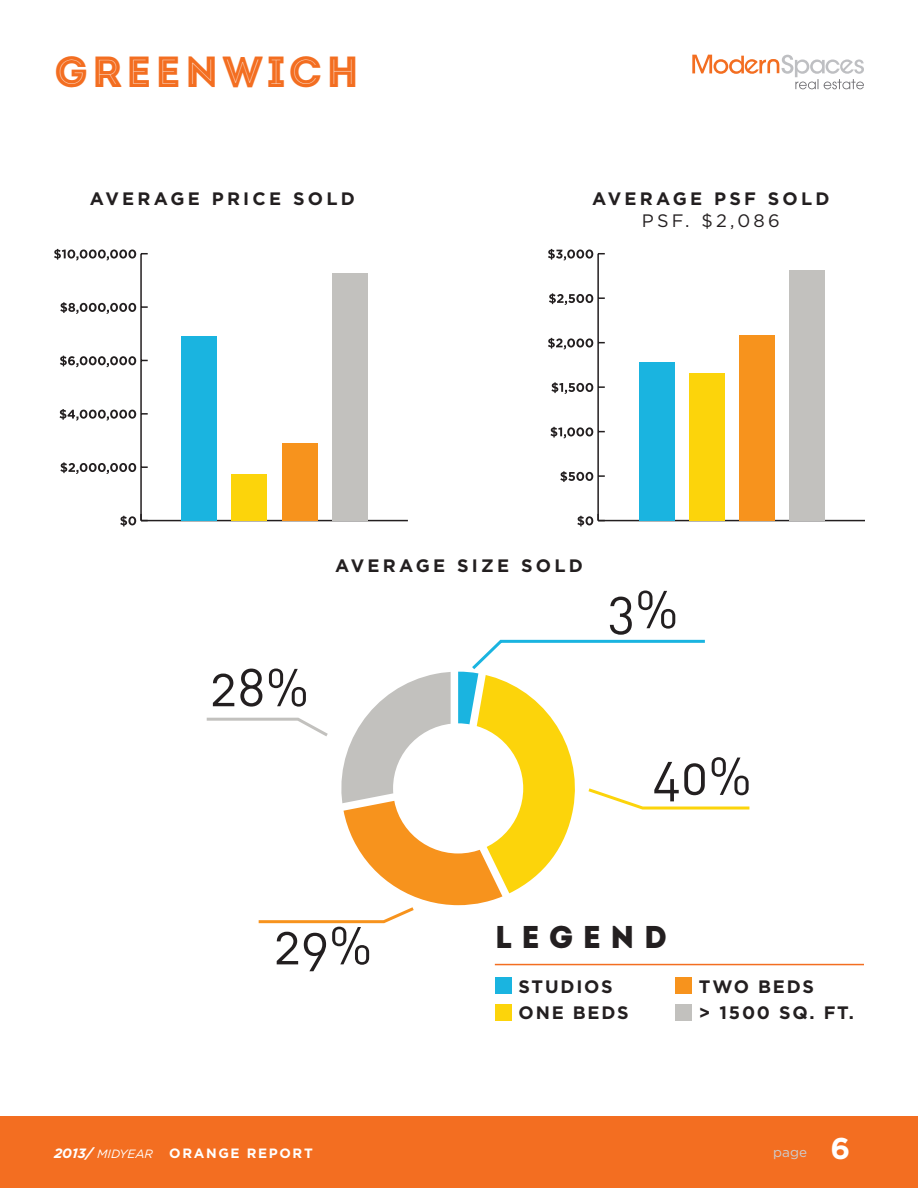
<style>
.page{position:relative;width:918px;height:1188px;background:#fff}
.page>*{position:absolute;margin:0;border:0;box-sizing:border-box;transform-origin:0 0}
.t1{font:52.5px "DIN Regular Alternate";color:#231f20}
.t2{font:43.5px "Intro Inline";letter-spacing:.08em;color:#f36e21}
.t3{font:31.5px "Intro";letter-spacing:.28em;color:#231f20}
.t4{font:700 30px "Gotham HTF";color:#fff}
.t5{font:700 18px "Gotham HTF";letter-spacing:.18em;color:#231f20}
.t6{font:700 18px/26.4px "Gotham HTF";letter-spacing:.1em;color:#231f20}
.t7{font:18px "Gotham HTF";letter-spacing:.18em;color:#231f20}
.t8{font:700 13.5px "Gotham HTF";letter-spacing:.12em;color:#fff}
.t9{font:13.5px "Gotham HTF";color:#cdced0}
.s1{font-style:italic}
.s2{font-weight:400;font-style:italic;font-size:12px}
</style>
<div class="page">
<div style="left:0;top:1117px;width:918px;height:71px;background:#f36e21"></div>
<svg style="left:692px;top:55px;width:172px;height:34px"></svg>
<div style="left:495px;top:1004px;width:17px;height:17px;background:#fcd40b"></div>
<div style="left:495px;top:978px;width:17px;height:16px;background:#1ab4e0"></div>
<div style="left:675px;top:978px;width:17px;height:16px;background:#f7931d"></div>
<div style="left:675px;top:1004px;width:17px;height:17px;background:#c2c1be"></div>
<hr style="left:495px;top:964px;width:369px;height:1px;background:#f36e21">
<svg style="left:206px;top:639px;width:544px;height:285px"></svg>
<hr style="left:141px;top:520px;width:267px;height:1px;background:#231f20">
<hr style="left:140px;top:254px;width:2px;height:267px;background:#231f20">
<svg style="left:120px;top:514px;width:28px;height:12px"></svg>
<svg style="left:60px;top:462px;width:88px;height:12px"></svg>
<svg style="left:60px;top:409px;width:88px;height:12px"></svg>
<svg style="left:60px;top:356px;width:88px;height:11px"></svg>
<svg style="left:60px;top:302px;width:88px;height:12px"></svg>
<svg style="left:54px;top:249px;width:94px;height:11px"></svg>
<div style="left:332px;top:273px;width:35px;height:248px;background:#c2c1be"></div>
<div style="left:282px;top:443px;width:35px;height:78px;background:#f7931d"></div>
<div style="left:232px;top:474px;width:35px;height:47px;background:#fcd40b"></div>
<div style="left:182px;top:336px;width:35px;height:185px;background:#1ab4e0"></div>
<hr style="left:598px;top:520px;width:267px;height:1px;background:#231f20">
<hr style="left:597px;top:254px;width:2px;height:267px;background:#231f20">
<svg style="left:577px;top:514px;width:28px;height:12px"></svg>
<svg style="left:560px;top:471px;width:45px;height:11px"></svg>
<svg style="left:550px;top:427px;width:55px;height:11px"></svg>
<svg style="left:551px;top:382px;width:54px;height:12px"></svg>
<svg style="left:548px;top:338px;width:57px;height:11px"></svg>
<svg style="left:549px;top:293px;width:56px;height:12px"></svg>
<svg style="left:548px;top:249px;width:57px;height:11px"></svg>
<div style="left:789px;top:270px;width:35px;height:251px;background:#c2c1be"></div>
<div style="left:739px;top:335px;width:35px;height:186px;background:#f7931d"></div>
<div style="left:689px;top:373px;width:35px;height:148px;background:#fcd40b"></div>
<div style="left:639px;top:362px;width:35px;height:159px;background:#1ab4e0"></div>
<p class="t2" style="left:54px;top:45px;width:307px">GREENWICH</p>
<p class="t5" style="left:90px;top:188px;width:266px">AVERAGE PRICE SOLD</p>
<p class="t5" style="left:592px;top:188px;width:239px">AVERAGE PSF SOLD</p>
<p class="t7" style="left:642px;top:211px;width:139px">PSF. $2,086</p>
<p class="t1" style="left:211px;top:655px;width:100px">28%</p>
<p class="t5" style="left:335px;top:556px;width:249px">AVERAGE SIZE SOLD</p>
<p class="t1" style="left:608px;top:577px;width:72px">3%</p>
<p class="t1" style="left:652px;top:743px;width:101px">40%</p>
<p class="t1" style="left:275px;top:913px;width:99px">29%</p>
<p class="t8" style="left:54px;top:1145px;width:260px"><span class="s1">2013/</span> <span class="s2">MIDYEAR</span> ORANGE REPORT</p>
<h3 class="t3" style="left:495px;top:918px;width:174px">LEGEND</h3>
<p class="t6" style="left:519px;top:973px;width:96px">STUDIOS</p>
<p class="t6" style="left:699px;top:973px;width:157px">TWO BEDS<br>&gt; 1500 SQ. FT.</p>
<p class="t5" style="left:519px;top:1002px;width:112px">ONE BEDS</p>
<p class="t9" style="left:773px;top:1144px;width:35px">page</p>
<p class="t4" style="left:831px;top:1131px;width:21px">6</p>
</div>
